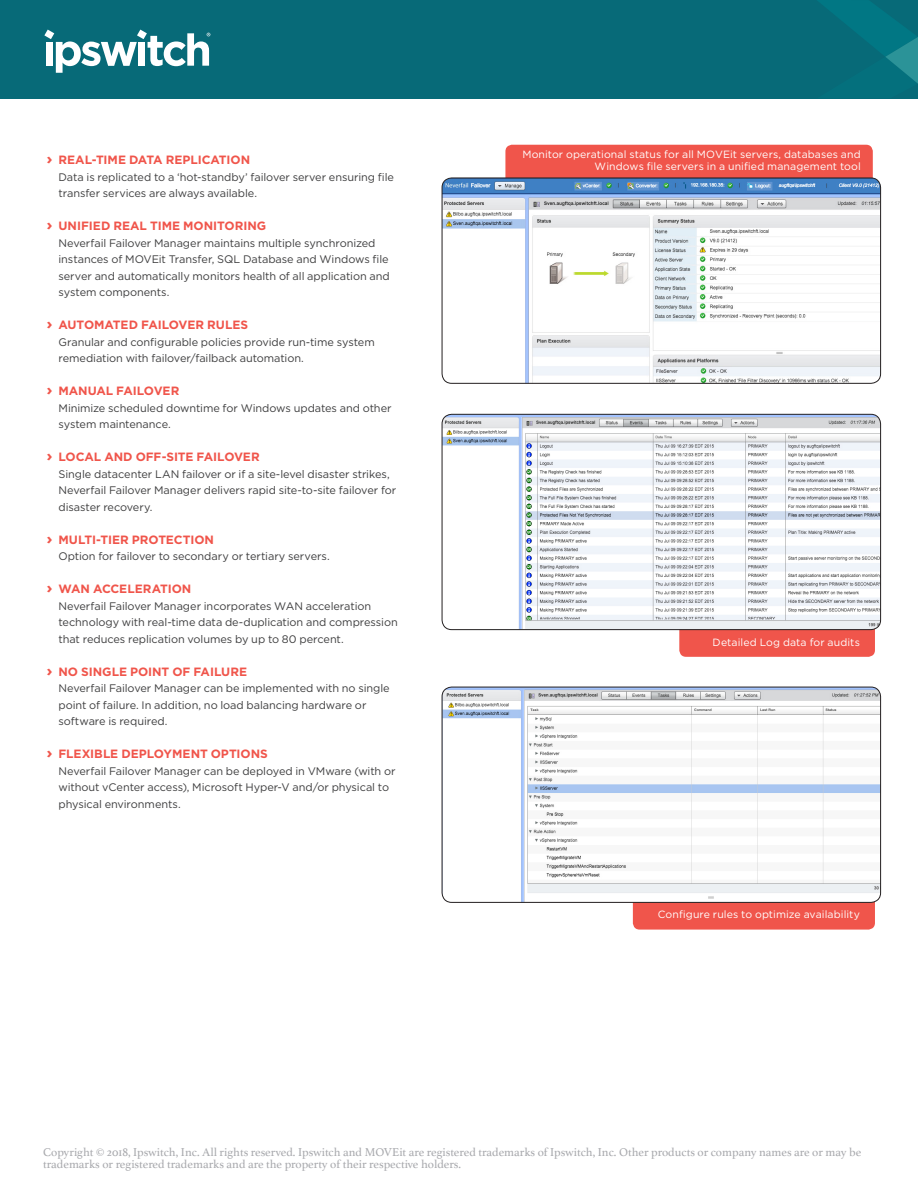
<style>
.page{position:relative;width:918px;height:1188px;background:#fff}
.page>*{position:absolute;margin:0;border:0;box-sizing:border-box;transform-origin:0 0}
.t1{font:12px/12px "Athelas";color:#a8a9ad}
.t2{font:700 12px "Gotham";letter-spacing:-.005em;color:#f0554b}
.t3{font:10.95px/16.5px "Gotham";letter-spacing:-.005em;color:#3e3e3f}
.t4{font:10.5px/12px "Gotham";letter-spacing:.01em;color:#fff;text-align:right}
.s1{font-size:14.85px}
</style>
<div class="page">
<div style="left:0;top:0;width:918px;height:98px;background:#076a78"></div>
<svg style="left:818px;top:0;width:100px;height:84px"></svg>
<div style="left:505px;top:145px;width:368px;height:40px;background:#f0554b;border-radius:7px"></div>
<div style="left:679px;top:623px;width:196px;height:34px;background:#f0554b;border-radius:7px"></div>
<div style="left:633px;top:896px;width:242px;height:34px;background:#f0554b;border-radius:7px"></div>
<img style="left:442px;top:178px;width:439px;height:205px">
<div style="left:442px;top:178px;width:439px;height:206px;border:1px solid #231f20;border-radius:10px"></div>
<img style="left:442px;top:414px;width:439px;height:216px">
<div style="left:442px;top:414px;width:439px;height:216px;border:1px solid #231f20;border-radius:10px"></div>
<img style="left:442px;top:687px;width:439px;height:215px">
<div style="left:442px;top:687px;width:439px;height:216px;border:1px solid #231f20;border-radius:10px"></div>
<svg style="left:44px;top:30px;width:166px;height:43px"></svg>
<p class="t2" style="left:46px;top:153px;width:205px"><span class="s1">›</span> REAL-TIME DATA REPLICATION</p>
<p class="t3" style="left:58px;top:169px;width:337px">Data is replicated to a ‘hot-standby’ failover server ensuring file transfer services are always available.</p>
<p class="t2" style="left:46px;top:219px;width:221px"><span class="s1">›</span> UNIFIED REAL TIME MONITORING</p>
<p class="t3" style="left:58px;top:235px;width:333px">Neverfail Failover Manager maintains multiple synchronized instances of MOVEit Transfer, SQL Database and Windows file server and automatically monitors health of all application and system components.</p>
<p class="t2" style="left:46px;top:318px;width:203px"><span class="s1">›</span> AUTOMATED FAILOVER RULES</p>
<p class="t3" style="left:58px;top:334px;width:318px">Granular and configurable policies provide run-time system remediation with failover/failback automation.</p>
<p class="t2" style="left:46px;top:384px;width:134px"><span class="s1">›</span> MANUAL FAILOVER</p>
<p class="t3" style="left:58px;top:400px;width:335px">Minimize scheduled downtime for Windows updates and other system maintenance.</p>
<p class="t2" style="left:46px;top:450px;width:215px"><span class="s1">›</span> LOCAL AND OFF-SITE FAILOVER</p>
<p class="t3" style="left:58px;top:466px;width:339px">Single datacenter LAN failover or if a site-level disaster strikes,<br>Neverfail Failover Manager delivers rapid site-to-site failover for disaster recovery.</p>
<p class="t2" style="left:46px;top:533px;width:169px"><span class="s1">›</span> MULTI-TIER PROTECTION</p>
<p class="t3" style="left:58px;top:548px;width:273px">Option for failover to secondary or tertiary servers.</p>
<p class="t2" style="left:46px;top:582px;width:146px"><span class="s1">›</span> WAN ACCELERATION</p>
<p class="t3" style="left:58px;top:598px;width:341px">Neverfail Failover Manager incorporates WAN acceleration technology with real-time data de-duplication and compression that reduces replication volumes by up to 80 percent.</p>
<p class="t2" style="left:46px;top:665px;width:202px"><span class="s1">›</span> NO SINGLE POINT OF FAILURE</p>
<p class="t3" style="left:58px;top:680px;width:333px">Neverfail Failover Manager can be implemented with no single point of failure. In addition, no load balancing hardware or software is required.</p>
<p class="t2" style="left:46px;top:747px;width:223px"><span class="s1">›</span> FLEXIBLE DEPLOYMENT OPTIONS</p>
<p class="t3" style="left:58px;top:763px;width:339px">Neverfail Failover Manager can be deployed in VMware (with or without vCenter access), Microsoft Hyper-V and/or physical to physical environments.</p>
<p class="t4" style="left:522px;top:148px;width:340px">Monitor operational status for all MOVEit servers, databases and<br>Windows file servers in a unified management tool</p>
<p class="t4" style="left:713px;top:636px;width:149px">Detailed Log data for audits</p>
<p class="t4" style="left:658px;top:908px;width:204px">Configure rules to optimize availability</p>
<p class="t1" style="left:43px;top:1145px;width:820px">Copyright © 2018, Ipswitch, Inc. All rights reserved. Ipswitch and MOVEit are registered trademarks of Ipswitch, Inc. Other products or company names are or may be trademarks or registered trademarks and are the property of their respective holders.</p>
</div>
